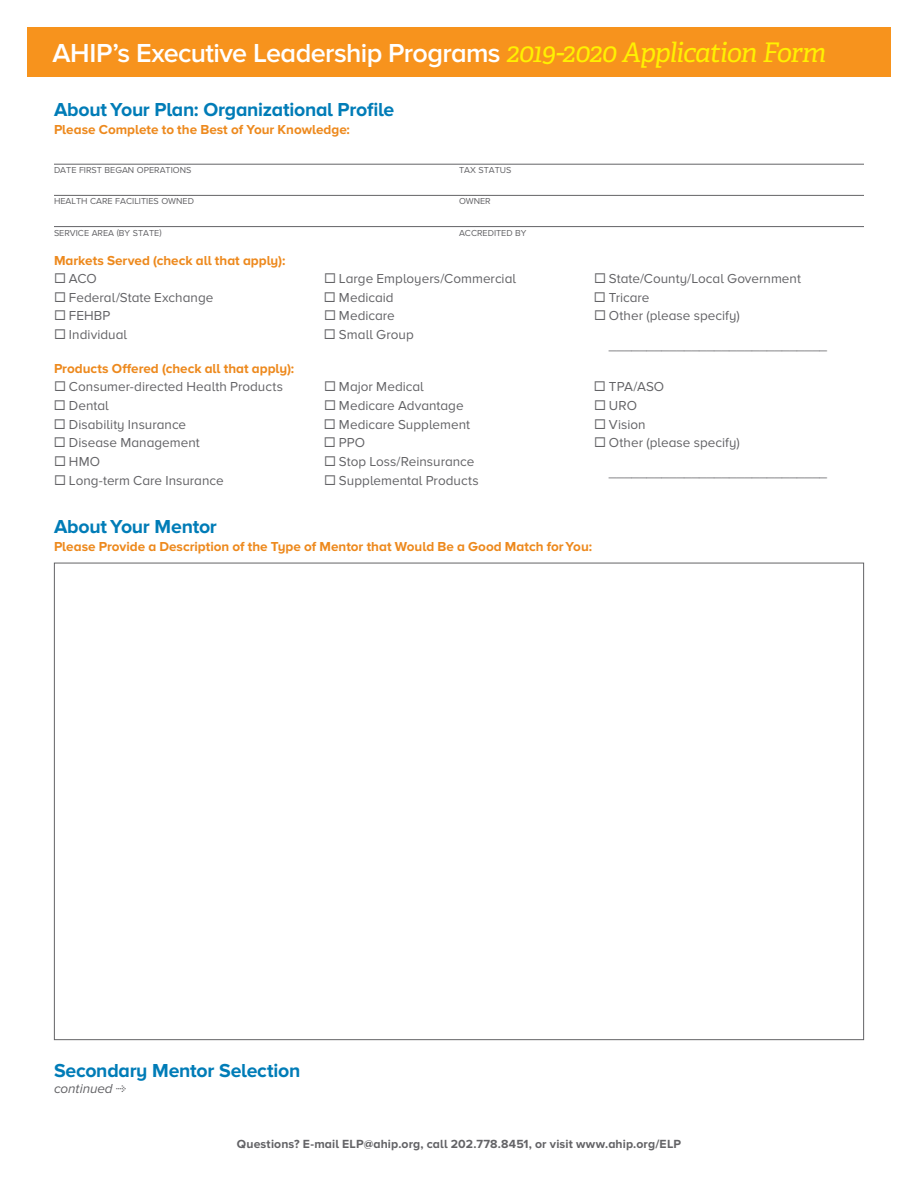
<style>
.page{position:relative;width:918px;height:1188px;background:#fff}
.page>*{position:absolute;margin:0;border:0;box-sizing:border-box;transform-origin:0 0}
.t1{font:600 27px "Proxima Nova A";letter-spacing:-.025em;color:#fff}
.t2{font:700 19.5px "Proxima Nova A";letter-spacing:-.015em;color:#007cb7}
.t3{font:13.5px "Proxima Nova A";color:#636366}
.t4{font:700 13.5px "Proxima Nova A";color:#ed891d}
.t5{font:italic 13.5px "Proxima Nova A";letter-spacing:-.005em;color:#636366}
.t6{font:700 12.15px "Proxima Nova A";letter-spacing:.01em;color:#636366}
.t7{font:9px "Proxima Nova A";color:#636366}
.s1{font-family:"Adelle";font-weight:400;font-style:italic;color:#fff101}
.s2{font-family:"Click Bits Arrows 1";font-style:normal}
</style>
<div class="page">
<div style="left:27px;top:27px;width:864px;height:50px;background:#f7931d"></div>
<hr style="left:54px;top:164px;width:810px;height:1px;background:#636366">
<hr style="left:54px;top:195px;width:810px;height:1px;background:#636366">
<hr style="left:54px;top:226px;width:810px;height:1px;background:#636366">
<h1 class="t1" style="left:53px;top:37px;width:775px">AHIP’s Executive Leadership Programs <span class="s1">2019-2020 Application Form</span></h1>
<h2 class="t2" style="left:54px;top:98px;width:342px">About Your Plan: Organizational Profile</h2>
<p class="t4" style="left:54px;top:122px;width:298px">Please Complete to the Best of Your Knowledge:</p>
<p class="t7" style="left:54px;top:165px;width:139px">DATE FIRST BEGAN OPERATIONS</p>
<p class="t7" style="left:459px;top:165px;width:54px">TAX STATUS</p>
<p class="t7" style="left:54px;top:196px;width:141px">HEALTH CARE FACILITIES OWNED</p>
<p class="t7" style="left:459px;top:196px;width:33px">OWNER</p>
<p class="t7" style="left:54px;top:227px;width:109px">SERVICE AREA (BY STATE)</p>
<p class="t7" style="left:459px;top:227px;width:69px">ACCREDITED BY</p>
<p class="t4" style="left:54px;top:252px;width:233px">Markets Served (check all that apply):</p>
<p class="t3" style="left:54px;top:271px;width:44px">◻ ACO</p>
<p class="t3" style="left:54px;top:290px;width:161px">◻ Federal/State Exchange</p>
<p class="t3" style="left:54px;top:308px;width:58px">◻ FEHBP</p>
<p class="t3" style="left:54px;top:327px;width:75px">◻ Individual</p>
<p class="t4" style="left:54px;top:360px;width:242px">Products Offered (check all that apply):</p>
<p class="t3" style="left:54px;top:379px;width:231px">◻ Consumer-directed Health Products</p>
<p class="t3" style="left:54px;top:398px;width:56px">◻ Dental</p>
<p class="t3" style="left:54px;top:416px;width:134px">◻ Disability Insurance</p>
<p class="t3" style="left:54px;top:435px;width:147px">◻ Disease Management</p>
<p class="t3" style="left:54px;top:454px;width:48px">◻ HMO</p>
<p class="t3" style="left:54px;top:472px;width:171px">◻ Long-term Care Insurance</p>
<p class="t3" style="left:324px;top:271px;width:194px">◻ Large Employers/Commercial</p>
<p class="t3" style="left:324px;top:290px;width:71px">◻ Medicaid</p>
<p class="t3" style="left:324px;top:308px;width:72px">◻ Medicare</p>
<p class="t3" style="left:324px;top:327px;width:91px">◻ Small Group</p>
<p class="t3" style="left:324px;top:379px;width:101px">◻ Major Medical</p>
<p class="t3" style="left:324px;top:398px;width:141px">◻ Medicare Advantage</p>
<p class="t3" style="left:324px;top:416px;width:148px">◻ Medicare Supplement</p>
<p class="t3" style="left:324px;top:435px;width:43px">◻ PPO</p>
<p class="t3" style="left:324px;top:454px;width:152px">◻ Stop Loss/Reinsurance</p>
<p class="t3" style="left:324px;top:472px;width:156px">◻ Supplemental Products</p>
<p class="t3" style="left:594px;top:271px;width:209px">◻ State/County/Local Government</p>
<p class="t3" style="left:594px;top:290px;width:57px">◻ Tricare</p>
<p class="t3" style="left:594px;top:308px;width:147px">◻ Other (please specify)</p>
<p class="t3" style="left:609px;top:338px;width:220px">_____________________________</p>
<p class="t3" style="left:594px;top:379px;width:72px">◻ TPA/ASO</p>
<p class="t3" style="left:594px;top:398px;width:45px">◻ URO</p>
<p class="t3" style="left:594px;top:416px;width:53px">◻ Vision</p>
<p class="t3" style="left:594px;top:435px;width:147px">◻ Other (please specify)</p>
<p class="t3" style="left:609px;top:465px;width:220px">_____________________________</p>
<h2 class="t2" style="left:54px;top:515px;width:164px">About Your Mentor</h2>
<p class="t4" style="left:54px;top:539px;width:540px">Please Provide a Description of the Type of Mentor that Would Be a Good Match for You:</p>
<h2 class="t2" style="left:54px;top:1059px;width:248px">Secondary Mentor Selection</h2>
<p class="t5" style="left:54px;top:1081px;width:74px">continued <span class="s2">1</span></p>
<p class="t6" style="left:237px;top:1136px;width:446px">Questions? E-mail ELP@ahip.org, call 202.778.8451, or visit www.ahip.org/ELP</p>
</div>
